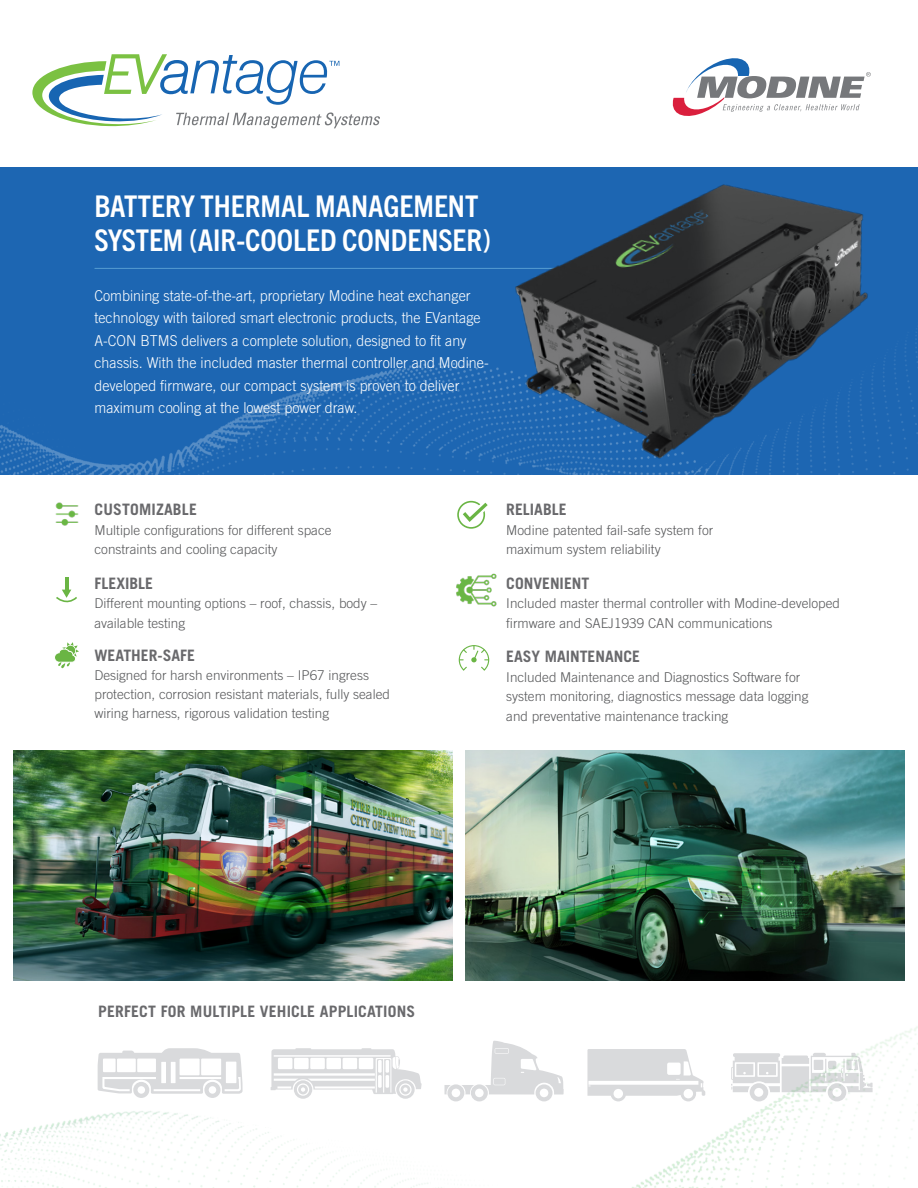
<style>
.page{position:relative;width:918px;height:1188px;background:#fff}
.page>*{position:absolute;margin:0;border:0;box-sizing:border-box;transform-origin:0 0}
.t1{font:700 condensed 30px/34.5px "Trade Gothic Next LT Pro";color:#fff}
.t2{font:700 15.75px "Trade Gothic LT Std";color:#69696c}
.t3{font:300 15px/22.5px "Trade Gothic LT Std";color:#fff;scale:.95 1}
.t4{font:300 13.5px/19.5px "Trade Gothic LT Std";color:#57585a}
</style>
<div class="page">
<div style="left:0;top:167px;width:918px;height:308px;background:#1d66b2"></div>
<img style="left:0;top:362px;width:475px;height:113px">
<hr style="left:94px;top:268px;width:766px;height:1px;background:#fff">
<img style="left:14px;top:751px;width:438px;height:229px">
<img style="left:466px;top:751px;width:438px;height:229px">
<svg style="left:55px;top:642px;width:24px;height:27px"></svg>
<img style="left:55px;top:502px;width:24px;height:24px">
<svg style="left:459px;top:645px;width:30px;height:25px"></svg>
<img style="left:456px;top:573px;width:41px;height:34px">
<hr style="left:65px;top:577px;width:3px;height:14px;background:#6ab544">
<svg style="left:56px;top:590px;width:21px;height:13px"></svg>
<div style="left:457px;top:501px;width:28px;height:28px;border:2px solid #6ab544;border-radius:50%"></div>
<svg style="left:459px;top:500px;width:29px;height:24px"></svg>
<img style="left:475px;top:184px;width:443px;height:291px">
<svg style="left:673px;top:58px;width:198px;height:58px"></svg>
<svg style="left:32px;top:54px;width:348px;height:74px"></svg>
<img style="left:0;top:1027px;width:918px;height:161px">
<p class="t1" style="left:94px;top:187px;width:398px">BATTERY THERMAL MANAGEMENT<br>SYSTEM (AIR-COOLED CONDENSER)</p>
<p class="t3" style="left:94px;top:284px;width:417px">Combining state-of-the-art, proprietary Modine heat exchanger technology with tailored smart electronic products, the EVantage A-CON BTMS delivers a complete solution, designed to fit any chassis. With the included master thermal controller and Modine&shy;developed firmware, our compact system is proven to deliver maximum cooling at the lowest power draw.</p>
<p class="t2" style="left:94px;top:500px;width:104px">CUSTOMIZABLE</p>
<p class="t4" style="left:94px;top:520px;width:239px">Multiple configurations for different space constraints and cooling capacity</p>
<p class="t2" style="left:94px;top:574px;width:60px">FLEXIBLE</p>
<p class="t4" style="left:94px;top:594px;width:284px">Different mounting options – roof, chassis, body – available testing</p>
<p class="t2" style="left:94px;top:646px;width:102px">WEATHER-SAFE</p>
<p class="t4" style="left:94px;top:666px;width:297px">Designed for harsh environments – IP67 ingress protection, corrosion resistant materials, fully sealed wiring harness, rigorous validation testing</p>
<p class="t2" style="left:506px;top:500px;width:62px">RELIABLE</p>
<p class="t4" style="left:506px;top:520px;width:209px">Modine patented fail-safe system for maximum system reliability</p>
<p class="t2" style="left:506px;top:574px;width:85px">CONVENIENT</p>
<p class="t4" style="left:506px;top:594px;width:335px">Included master thermal controller with Modine-developed firmware and SAEJ1939 CAN communications</p>
<p class="t2" style="left:506px;top:647px;width:135px">EASY MAINTENANCE</p>
<p class="t4" style="left:506px;top:667px;width:304px">Included Maintenance and Diagnostics Software for system monitoring, diagnostics message data logging and preventative maintenance tracking</p>
<p class="t2" style="left:98px;top:1002px;width:319px">PERFECT FOR MULTIPLE VEHICLE APPLICATIONS</p>
</div>
